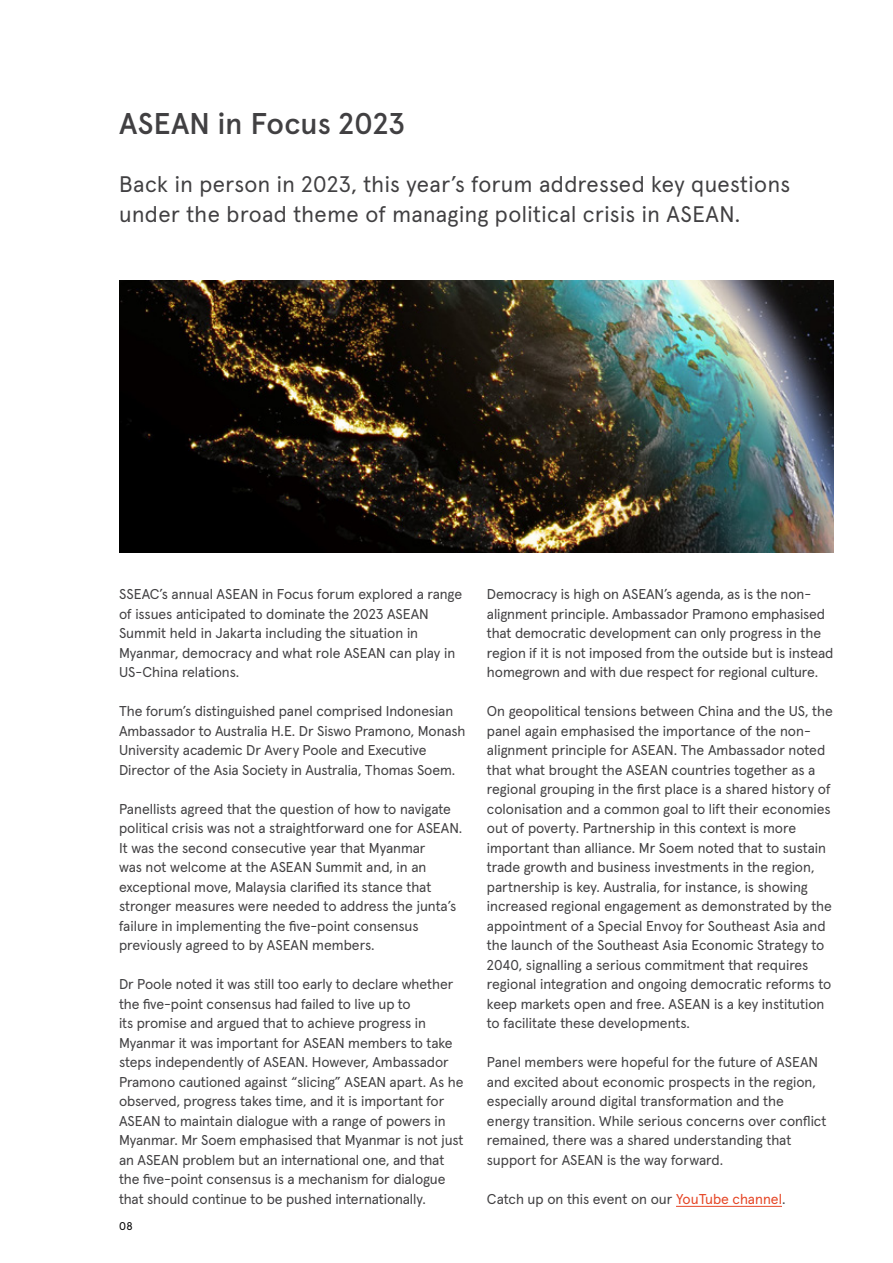
<style>
.page{position:relative;width:893px;height:1263px;background:#fff}
.page>*{position:absolute;margin:0;border:0;box-sizing:border-box;transform-origin:0 0}
.t1{font:500 30px "Apercu Pro";letter-spacing:.01em;color:#414042}
.t2{font:22.5px/30px "Apercu Pro";letter-spacing:.02em;color:#414042}
.t3{font:14.25px/19.5px "Apercu Pro";letter-spacing:-.005em;color:#414042}
.t4{font:11.25px "Apercu Mono Pro";color:#000}
.s1{color:#e64626}
</style>
<div class="page">
<hr style="left:676px;top:1206px;width:106px;height:1px;background:#e64626">
<img style="left:119px;top:281px;width:714px;height:272px">
<h1 class="t1" style="left:119px;top:100px;width:287px">ASEAN in Focus 2023</h1>
<h2 class="t2" style="left:119px;top:167px;width:673px">Back in person in 2023, this year’s forum addressed key questions under the broad theme of managing political crisis in ASEAN.</h2>
<p class="t3" style="left:119px;top:584px;width:345px">SSEAC’s annual ASEAN in Focus forum explored a range of issues anticipated to dominate the 2023 ASEAN Summit held in Jakarta including the situation in Myanmar, democracy and what role ASEAN can play in US-China relations.</p>
<p class="t3" style="left:119px;top:701px;width:348px">The forum’s distinguished panel comprised Indonesian Ambassador to Australia H.E. Dr Siswo Pramono, Monash University academic Dr Avery Poole and Executive Director of the Asia Society in Australia, Thomas Soem.</p>
<p class="t3" style="left:119px;top:798px;width:345px">Panellists agreed that the question of how to navigate political crisis was not a straightforward one for ASEAN.<br>It was the second consecutive year that Myanmar<br>was not welcome at the ASEAN Summit and, in an exceptional move, Malaysia clarified its stance that stronger measures were needed to address the junta’s failure in implementing the five-point consensus previously agreed to by ASEAN members.</p>
<p class="t3" style="left:119px;top:973px;width:346px">Dr Poole noted it was still too early to declare whether the five-point consensus had failed to live up to<br>its promise and argued that to achieve progress in Myanmar it was important for ASEAN members to take steps independently of ASEAN. However, Ambassador Pramono cautioned against “slicing” ASEAN apart. As he observed, progress takes time, and it is important for ASEAN to maintain dialogue with a range of powers in Myanmar. Mr Soem emphasised that Myanmar is not just an ASEAN problem but an international one, and that the five-point consensus is a mechanism for dialogue that should continue to be pushed internationally.</p>
<p class="t4" style="left:119px;top:1218px;width:16px">08</p>
<p class="t3" style="left:487px;top:584px;width:348px">Democracy is high on ASEAN’s agenda, as is the non&shy;alignment principle. Ambassador Pramono emphasised that democratic development can only progress in the region if it is not imposed from the outside but is instead homegrown and with due respect for regional culture.</p>
<p class="t3" style="left:487px;top:701px;width:347px">On geopolitical tensions between China and the US, the panel again emphasised the importance of the non&shy;alignment principle for ASEAN. The Ambassador noted that what brought the ASEAN countries together as a regional grouping in the first place is a shared history of colonisation and a common goal to lift their economies out of poverty. Partnership in this context is more important than alliance. Mr Soem noted that to sustain trade growth and business investments in the region, partnership is key. Australia, for instance, is showing increased regional engagement as demonstrated by the appointment of a Special Envoy for Southeast Asia and the launch of the Southeast Asia Economic Strategy to 2040, signalling a serious commitment that requires regional integration and ongoing democratic reforms to keep markets open and free. ASEAN is a key institution to facilitate these developments.</p>
<p class="t3" style="left:487px;top:1051px;width:341px">Panel members were hopeful for the future of ASEAN and excited about economic prospects in the region, especially around digital transformation and the energy transition. While serious concerns over conflict remained, there was a shared understanding that support for ASEAN is the way forward.</p>
<p class="t3" style="left:487px;top:1188px;width:300px">Catch up on this event on our <span class="s1">YouTube channel</span>.</p>
</div>
